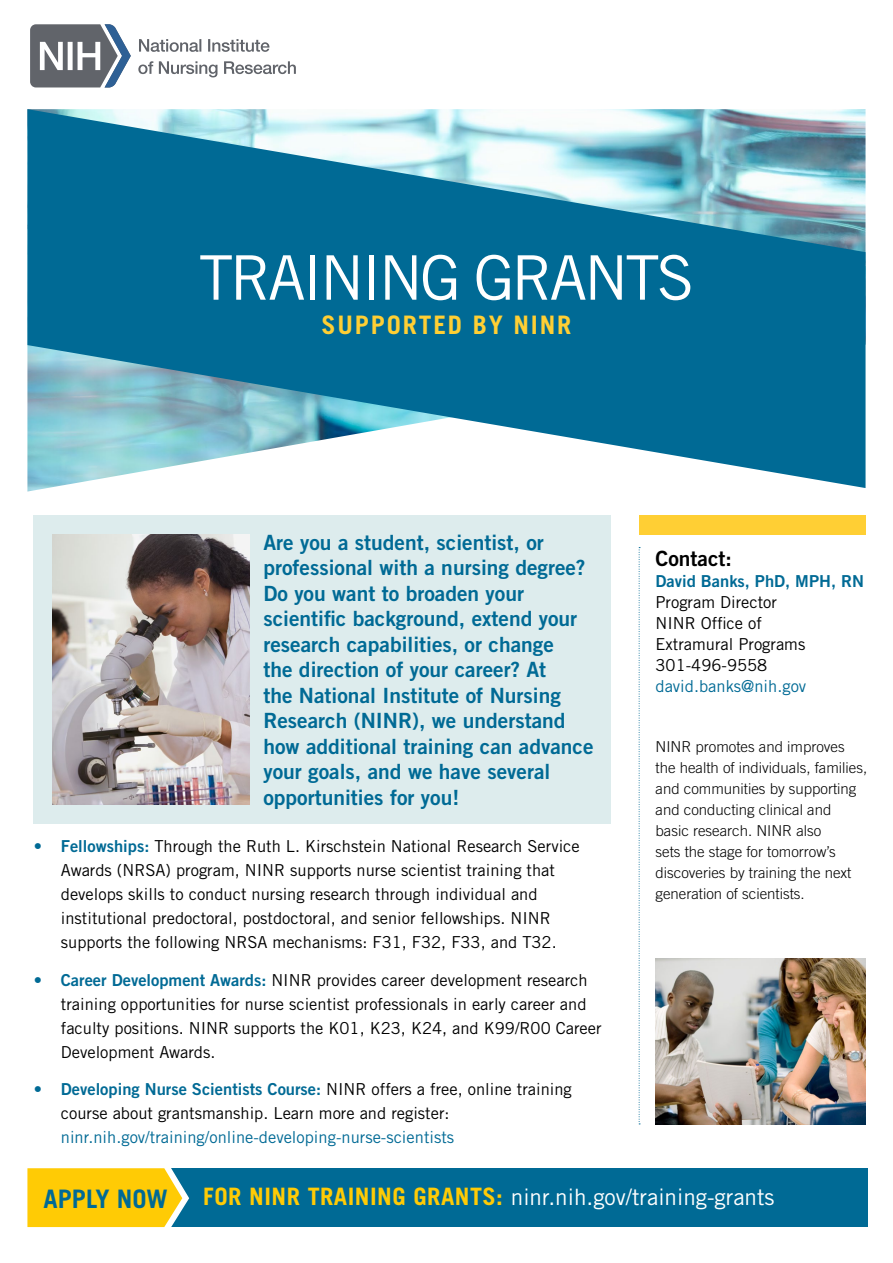
<style>
.page{position:relative;width:893px;height:1263px;background:#fff}
.page>*{position:absolute;margin:0;border:0;box-sizing:border-box;transform-origin:0 0}
.t1{font:61.5px "Trade Gothic LT Std";letter-spacing:-.05em;color:#fff}
.t2{font:700 25.5px "Trade Gothic LT Std";letter-spacing:.07em;color:#ffcf34}
.t3{font:700 25.5px "Trade Gothic LT Std";color:#006a95}
.t4{font:22.5px "Trade Gothic LT Std";color:#fff}
.t5{font:21px/25.5px "Trade Gothic LT Std Bd 2";color:#006a95}
.t6{font:21px "Trade Gothic LT Std Bd 2";color:#000}
.t7{font:16.5px/24px "Trade Gothic LT Std";color:#000}
.t8{font:16.5px "Trade Gothic LT Std Bd 2";color:#006a95}
.paragraph{font:300 15px/21px "Trade Gothic LT Std";color:#000}
.s1{font-family:"Trade Gothic LT Std Bd 2";color:#006a95}
.s2{color:#006a95}
.s3{font-weight:700;font-size:24px;color:#ffcb05}
</style>
<div class="page">
<svg style="left:27px;top:109px;width:838px;height:379px;background:#4593b1"></svg>
<svg style="left:30px;top:24px;width:101px;height:63px"></svg>
<svg style="left:138px;top:61px;width:158px;height:16px"></svg>
<svg style="left:139px;top:39px;width:131px;height:13px"></svg>
<svg style="left:639px;top:547px;width:1px;height:577px"></svg>
<div style="left:49px;top:1168px;width:819px;height:59px;background:#006a95"></div>
<div style="left:639px;top:515px;width:226px;height:20px;background:#ffcf34"></div>
<img style="left:655px;top:959px;width:210px;height:165px">
<div style="left:34px;top:515px;width:577px;height:309px;background:#ddeced"></div>
<img style="left:53px;top:534px;width:197px;height:270px">
<svg style="left:27px;top:1168px;width:163px;height:60px;background:#efc81d"></svg>
<h1 class="t1" style="left:199px;top:241px;width:497px">TRAINING GRANTS</h1>
<h2 class="t2" style="left:322px;top:309px;width:251px">SUPPORTED BY NINR</h2>
<p class="t5" style="left:263px;top:529px;width:332px">Are you a student, scientist, or professional with a nursing degree?<br>Do you want to broaden your scientific background, extend your research capabilities, or change<br>the direction of your career? At<br>the National Institute of Nursing<br>Research (NINR), we understand how additional training can advance your goals, and we have several opportunities for you!</p>
<p class="t7" style="left:61px;top:834px;width:520px;text-indent:-27px"><span class="s1">• Fellowships:</span> Through the Ruth L. Kirschstein National Research Service Awards (NRSA) program, NINR supports nurse scientist training that develops skills to conduct nursing research through individual and institutional predoctoral, postdoctoral, and senior fellowships. NINR supports the following NRSA mechanisms: F31, F32, F33, and T32.</p>
<p class="t7" style="left:61px;top:967px;width:542px;text-indent:-27px"><span class="s1">• Career Development Awards:</span> NINR provides career development research training opportunities for nurse scientist professionals in early career and faculty positions. NINR supports the K01, K23, K24, and K99/R00 Career Development Awards.</p>
<p class="t7" style="left:61px;top:1077px;width:512px;text-indent:-27px"><span class="s1">• Developing Nurse Scientists Course:</span> NINR offers a free, online training course about grantsmanship. Learn more and register: <span class="s2">ninr.nih.gov/training/online-developing-nurse-scientists</span></p>
<p class="t6" style="left:655px;top:545px;width:78px">Contact:</p>
<p class="t8" style="left:655px;top:570px;width:210px">David Banks, PhD, MPH, RN</p>
<p class="t7" style="left:655px;top:591px;width:152px;line-height:21px">Program Director<br>NINR Office of<br>Extramural Programs<br>301-496-9558 <span class="s2">david.banks@nih.gov</span></p>
<p class="paragraph" style="left:655px;top:736px;width:213px">NINR promotes and improves the health of individuals, families, and communities by supporting and conducting clinical and basic research. NINR also<br>sets the stage for tomorrow’s discoveries by training the next generation of scientists.</p>
<p class="t3" style="left:44px;top:1183px;width:126px">APPLY NOW</p>
<p class="t4" style="left:203px;top:1183px;width:573px"><span class="s3">FOR NINR TRAINING GRANTS:</span> ninr.nih.gov/training-grants</p>
</div>
